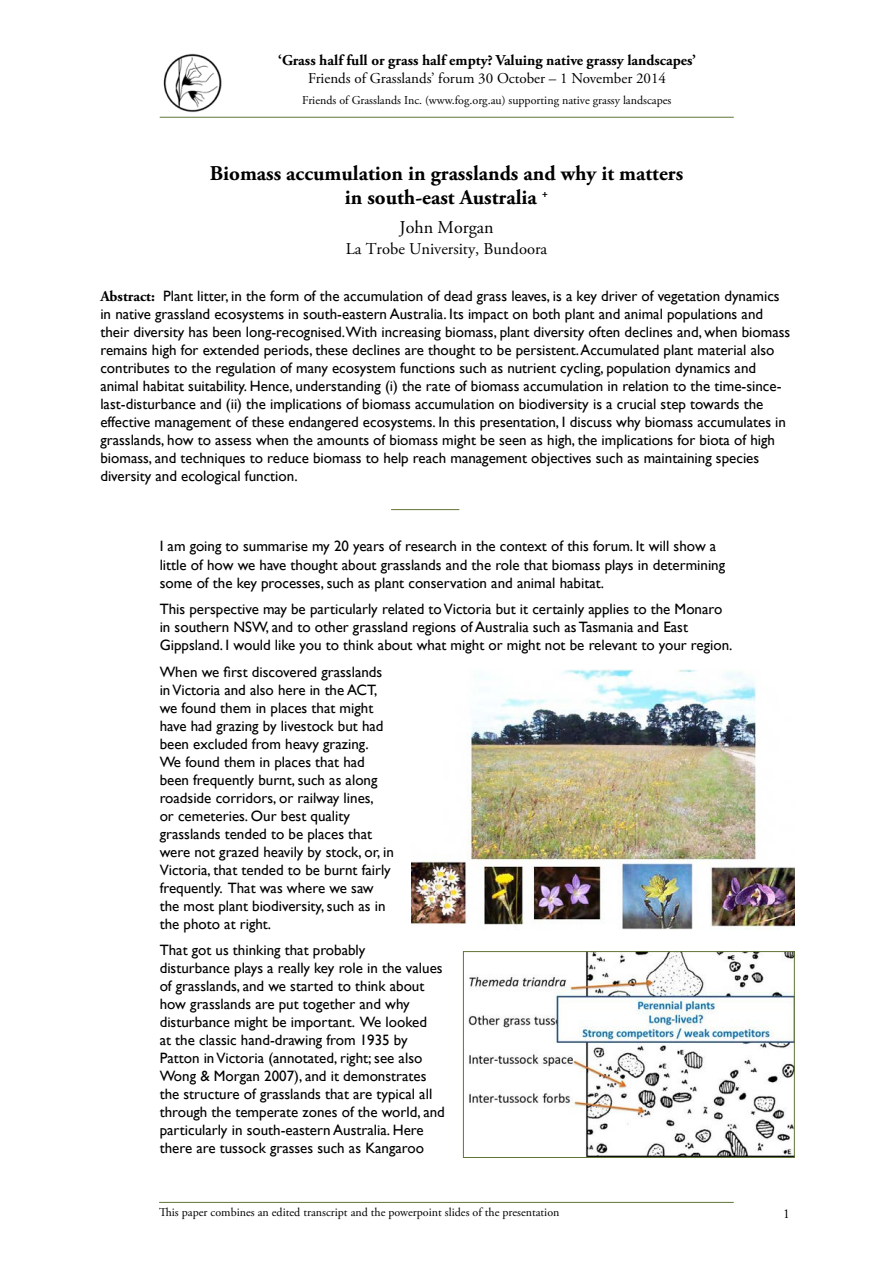
<style>
.page{position:relative;width:893px;height:1263px;background:#fff}
.page>*{position:absolute;margin:0;border:0;box-sizing:border-box;transform-origin:0 0}
.t1{font:700 21px/24px "Adobe Garamond Pro";color:#000;text-align:center}
.t2{font:18px "Adobe Garamond Pro";color:#000}
.t3{font:16.5px "Adobe Garamond Pro";color:#000}
.t4{font:15px/18px "Gill Sans";color:#000}
.t5{font:700 15px "Adobe Garamond Pro";color:#000}
.t6{font:15px "Adobe Garamond Pro";color:#000}
.t7{font:13.5px "Adobe Garamond Pro";color:#000}
.t8{font:12px "Adobe Garamond Pro";color:#000}
.s1{font-family:"Adobe Garamond Pro";font-weight:700}
</style>
<div class="page">
<img style="left:163px;top:53px;width:59px;height:60px">
<hr style="left:159px;top:1202px;width:575px;height:1px;background:#617535">
<hr style="left:160px;top:117px;width:574px;height:1px;background:#617535">
<hr style="left:391px;top:509px;width:68px;height:1px;background:#617535">
<img style="left:411px;top:670px;width:383px;height:259px">
<img style="left:468px;top:953px;width:325px;height:203px">
<div style="left:463px;top:951px;width:332px;height:207px;border:1px solid #617535"></div>
<p class="t5" style="left:278px;top:51px;width:419px">‘Grass half full or grass half empty? Valuing native grassy landscapes’</p>
<p class="t6" style="left:308px;top:69px;width:359px">Friends of Grasslands’ forum 30 October – 1 November 2014</p>
<p class="t8" style="left:302px;top:93px;width:371px">Friends of Grasslands Inc. (www.fog.org.au) supporting native grassy landscapes</p>
<h1 class="t1" style="left:210px;top:162px;width:475px">Biomass accumulation in grasslands and why it matters in south-east Australia <sup>+</sup></h1>
<p class="t2" style="left:399px;top:217px;width:96px">John Morgan</p>
<p class="t3" style="left:346px;top:239px;width:203px">La Trobe University, Bundoora</p>
<p class="t4" style="left:100px;top:287px;width:691px"><span class="s1">Abstract:</span> Plant litter, in the form of the accumulation of dead grass leaves, is a key driver of vegetation dynamics in native grassland ecosystems in south-eastern Australia. Its impact on both plant and animal populations and their diversity has been long-recognised.With increasing biomass, plant diversity often declines and, when biomass remains high for extended periods, these declines are thought to be persistent. Accumulated plant material also contributes to the regulation of many ecosystem functions such as nutrient cycling, population dynamics and animal habitat suitability. Hence, understanding (i) the rate of biomass accumulation in relation to the time-since&shy;last-disturbance and (ii) the implications of biomass accumulation on biodiversity is a crucial step towards the effective management of these endangered ecosystems. In this presentation, I discuss why biomass accumulates in grasslands, how to assess when the amounts of biomass might be seen as high, the implications for biota of high biomass, and techniques to reduce biomass to help reach management objectives such as maintaining species diversity and ecological function.</p>
<p class="t4" style="left:160px;top:538px;width:567px">I am going to summarise my 20 years of research in the context of this forum. It will show a little of how we have thought about grasslands and the role that biomass plays in determining some of the key processes, such as plant conservation and animal habitat.</p>
<p class="t4" style="left:160px;top:600px;width:574px">This perspective may be particularly related to Victoria but it certainly applies to the Monaro in southern NSW, and to other grassland regions of Australia such as Tasmania and East<br>Gippsland. I would like you to think about what might or might not be relevant to your region.</p>
<p class="t4" style="left:160px;top:663px;width:236px">When we first discovered grasslands in Victoria and also here in the ACT, we found them in places that might have had grazing by livestock but had been excluded from heavy grazing.<br>We found them in places that had been frequently burnt, such as along roadside corridors, or railway lines,<br>or cemeteries. Our best quality grasslands tended to be places that were not grazed heavily by stock, or, in Victoria, that tended to be burnt fairly frequently. That was where we saw the most plant biodiversity, such as in the photo at right.</p>
<p class="t4" style="left:160px;top:941px;width:287px">That got us thinking that probably<br>disturbance plays a really key role in the values of grasslands, and we started to think about how grasslands are put together and why disturbance might be important. We looked<br>at the classic hand-drawing from 1935 by Patton in Victoria (annotated, right; see also Wong &amp; Morgan 2007), and it demonstrates the structure of grasslands that are typical all through the temperate zones of the world, and particularly in south-eastern Australia. Here there are tussock grasses such as Kangaroo</p>
<p class="t8" style="left:159px;top:1205px;width:402px">This paper combines an edited transcript and the powerpoint slides of the presentation</p>
<p class="t7" style="left:783px;top:1205px;width:8px">1</p>
</div>
